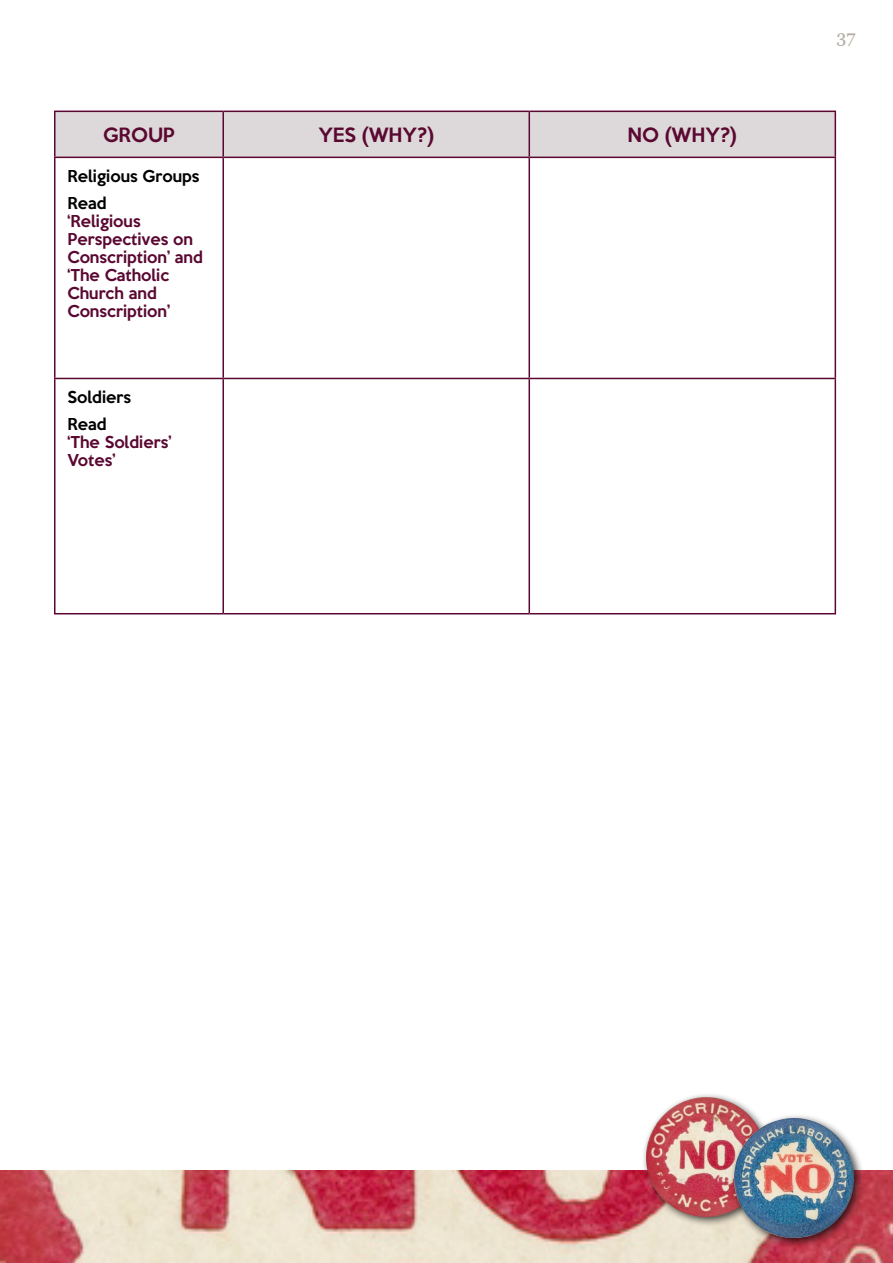
<style>
.page{position:relative;width:893px;height:1263px;background:#fff}
.page>*{position:absolute;margin:0;border:0;box-sizing:border-box;transform-origin:0 0}
.t1{font:500 18px "Keep Calm";color:#5a0831}
.t2{font:18px "Georgia";color:#b1ab9f}
.t3{font:500 15px/18px "Keep Calm";color:#5a0831}
.t4{font:500 15px/26.5px "Keep Calm";color:#000}
</style>
<div class="page">
<div style="left:56px;top:112px;width:779px;height:45px;background:#ddd8d9"></div>
<hr style="left:54px;top:111px;width:169px;height:1px;background:#5a0831">
<hr style="left:54px;top:112px;width:2px;height:45px;background:#5a0831">
<hr style="left:223px;top:111px;width:306px;height:1px;background:#5a0831">
<hr style="left:222px;top:112px;width:2px;height:45px;background:#5a0831">
<hr style="left:529px;top:111px;width:307px;height:1px;background:#5a0831">
<hr style="left:528px;top:112px;width:2px;height:45px;background:#5a0831">
<hr style="left:835px;top:112px;width:1px;height:45px;background:#5a0831">
<hr style="left:54px;top:157px;width:169px;height:1px;background:#5a0831">
<hr style="left:54px;top:158px;width:2px;height:220px;background:#5a0831">
<hr style="left:223px;top:157px;width:306px;height:1px;background:#5a0831">
<hr style="left:222px;top:158px;width:2px;height:220px;background:#5a0831">
<hr style="left:529px;top:157px;width:307px;height:1px;background:#5a0831">
<hr style="left:528px;top:158px;width:2px;height:220px;background:#5a0831">
<hr style="left:835px;top:158px;width:1px;height:220px;background:#5a0831">
<hr style="left:54px;top:378px;width:169px;height:1px;background:#5a0831">
<hr style="left:54px;top:379px;width:2px;height:234px;background:#5a0831">
<hr style="left:223px;top:378px;width:306px;height:1px;background:#5a0831">
<hr style="left:222px;top:379px;width:2px;height:234px;background:#5a0831">
<hr style="left:529px;top:378px;width:307px;height:1px;background:#5a0831">
<hr style="left:528px;top:379px;width:2px;height:234px;background:#5a0831">
<hr style="left:835px;top:379px;width:1px;height:234px;background:#5a0831">
<hr style="left:54px;top:613px;width:169px;height:1px;background:#5a0831">
<hr style="left:223px;top:613px;width:306px;height:1px;background:#5a0831">
<hr style="left:529px;top:613px;width:307px;height:1px;background:#5a0831">
<img style="left:0;top:1171px;width:893px;height:91px">
<div style="left:641px;top:1092px;width:136px;height:135px;background:#000;opacity:.75"></div>
<img style="left:646px;top:1097px;width:120px;height:119px">
<div style="left:729px;top:1113px;width:136px;height:136px;background:#000;opacity:.75"></div>
<img style="left:734px;top:1118px;width:120px;height:120px">
<p class="t1" style="left:103px;top:119px;width:73px">GROUP</p>
<p class="t1" style="left:318px;top:119px;width:117px">YES (WHY?)</p>
<p class="t1" style="left:628px;top:119px;width:111px">NO (WHY?)</p>
<p class="t4" style="left:68px;top:162px;width:134px">Religious Groups<br>Read</p>
<p class="t3" style="left:68px;top:210px;width:137px">‘Religious<br>Perspectives on<br>Conscription’ and ‘The Catholic<br>Church and<br>Conscription’</p>
<p class="t4" style="left:68px;top:383px;width:65px">Soldiers<br>Read</p>
<p class="t3" style="left:68px;top:432px;width:105px">‘The Soldiers’<br>Votes’</p>
<p class="t2" style="left:836px;top:24px;width:20px">37</p>
</div>
